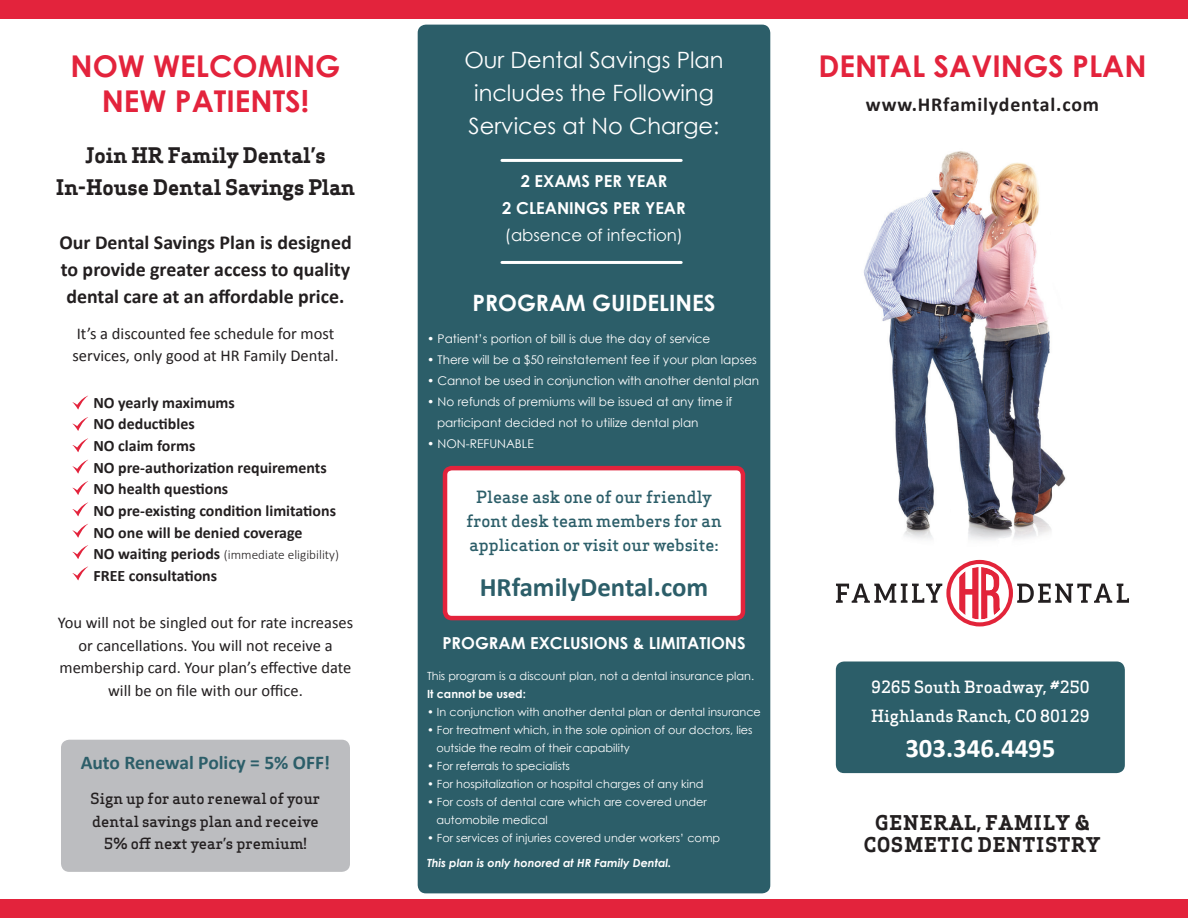
<style>
.page{position:relative;width:1188px;height:918px;background:#fff}
.page>*{position:absolute;margin:0;border:0;box-sizing:border-box;transform-origin:0 0}
.t1{font:700 30px "Century Gothic";color:#e3233c}
.t2{font:700 26.7px "Calibri";color:#2c5e69}
.t3{font:700 26.7px "Calibri";color:#fff}
.t4{font:22.5px/33px "Century Gothic";color:#fff;text-align:center}
.t5{font:700 22.5px "Century Gothic";color:#fff}
.t6{font:700 21px "Apex Serif";color:#231f20}
.t7{font:700 19.8px/27px "Calibri";color:#231f20;text-align:justify}
.t8{font:700 19.8px "Apex Serif";letter-spacing:.05em;color:#231f20}
.t9{font:700 19.8px "Calibri";letter-spacing:.04em;color:#231f20}
.t10{font:700 19.5px "Calibri";color:#2c5e69}
.t11{font:16.5px/22.5px "Calibri";color:#231f20;text-align:center}
.t12{font:500 16.5px "Apex Serif";color:#2c5e69}
.t13{font:700 16.5px "Century Gothic";color:#fff}
.t14{font:500 16.5px "Apex Serif";color:#fff}
.t15{font:16.5px "Century Gothic";color:#fff}
.t16{font:700 15.9px "Calibri";color:#231f20}
.t17{font:500 15px "Apex Serif";color:#231f20}
.t18{font:300 13.2px "Calibri";color:#231f20}
.t19{font:12px "Century Gothic";color:#fff}
.t20{font:11.25px/18px "Century Gothic";color:#fff}
.t21{font:italic 700 11.25px "Century Gothic";color:#fff}
.s1{font-weight:700;font-size:15.9px}
.s2{font-weight:700}
</style>
<div class="page">
<img style="left:864px;top:151px;width:202px;height:389px">
<div style="left:0;top:0;width:1188px;height:19px;background:#e3233c"></div>
<div style="left:0;top:899px;width:1188px;height:19px;background:#e3233c"></div>
<div style="left:836px;top:662px;width:289px;height:111px;background:#2c5e69;border-radius:8px"></div>
<div style="left:61px;top:740px;width:289px;height:132px;background:#bcbdc0;border-radius:8px"></div>
<svg style="left:836px;top:560px;width:293px;height:66px"></svg>
<div style="left:418px;top:25px;width:352px;height:868px;background:#2c5e69;border-radius:8px"></div>
<div style="left:445px;top:468px;width:298px;height:150px;background:#fff;border-radius:7px"></div>
<div style="left:443px;top:466px;width:302px;height:154px;border:4px solid #e3233c;border-radius:7px"></div>
<hr style="left:502px;top:159px;width:179px;height:3px;background:#fff">
<hr style="left:502px;top:261px;width:179px;height:3px;background:#fff">
<svg style="left:72px;top:395px;width:16px;height:15px"></svg>
<svg style="left:72px;top:481px;width:16px;height:14px"></svg>
<svg style="left:72px;top:417px;width:16px;height:14px"></svg>
<svg style="left:72px;top:502px;width:16px;height:15px"></svg>
<svg style="left:72px;top:438px;width:16px;height:15px"></svg>
<svg style="left:72px;top:523px;width:16px;height:15px"></svg>
<svg style="left:72px;top:459px;width:16px;height:15px"></svg>
<svg style="left:72px;top:545px;width:16px;height:14px"></svg>
<svg style="left:72px;top:566px;width:16px;height:15px"></svg>
<p class="t4" style="left:464px;top:44px;width:261px">Our Dental Savings Plan includes the Following</p>
<p class="t4" style="left:469px;top:110px;width:252px">Services at No Charge:</p>
<p class="t1" style="left:71px;top:47px;width:271px">NOW WELCOMING</p>
<p class="t1" style="left:818px;top:47px;width:330px">DENTAL SAVINGS PLAN</p>
<p class="t1" style="left:102px;top:82px;width:209px">NEW PATIENTS!</p>
<p class="t9" style="left:866px;top:92px;width:235px">www.HRfamilydental.com</p>
<p class="t6" style="left:85px;top:142px;width:242px">Join HR Family Dental’s</p>
<p class="t6" style="left:56px;top:174px;width:301px">In-House Dental Savings Plan</p>
<p class="t7" style="left:59px;top:229px;width:294px">Our Dental Savings Plan is designed to provide greater access to quality dental care at an affordable price.</p>
<p class="t11" style="left:77px;top:322px;width:259px">It’s a discounted fee schedule for most</p>
<p class="t11" style="left:72px;top:345px;width:268px">services, only good at HR Family Dental.</p>
<p class="t16" style="left:93px;top:392px;width:143px">NO yearly maximums</p>
<p class="t16" style="left:93px;top:414px;width:103px">NO deductibles</p>
<p class="t16" style="left:93px;top:436px;width:104px">NO claim forms</p>
<p class="t16" style="left:93px;top:457px;width:235px">NO pre-authorization requirements</p>
<p class="t16" style="left:93px;top:479px;width:136px">NO health questions</p>
<p class="t16" style="left:93px;top:500px;width:244px">NO pre-existing condition limitations</p>
<p class="t16" style="left:93px;top:522px;width:211px">NO one will be denied coverage</p>
<p class="t18" style="left:93px;top:547px;width:247px"><span class="s1">NO waiting periods</span> (immediate eligibility)</p>
<p class="t16" style="left:93px;top:565px;width:125px">FREE consultations</p>
<p class="t11" style="left:58px;top:612px;width:297px">You will not be singled out for rate increases or cancellations. You will not receive a membership card. Your plan’s effective date</p>
<p class="t11" style="left:108px;top:679px;width:196px">will be on file with our office.</p>
<p class="t10" style="left:81px;top:750px;width:251px">Auto Renewal Policy = 5% OFF!</p>
<p class="t17" style="left:91px;top:789px;width:231px">Sign up for auto renewal of your</p>
<p class="t17" style="left:92px;top:812px;width:228px">dental savings plan and receive</p>
<p class="t17" style="left:104px;top:834px;width:204px">5% off next year’s premium!</p>
<p class="t13" style="left:521px;top:171px;width:148px">2 EXAMS PER YEAR</p>
<p class="t13" style="left:502px;top:198px;width:185px">2 CLEANINGS PER YEAR</p>
<p class="t15" style="left:505px;top:225px;width:180px">(absence of infection)</p>
<p class="t5" style="left:473px;top:288px;width:244px">PROGRAM GUIDELINES</p>
<p class="t19" style="left:427px;top:331px;width:285px">• Patient’s portion of bill is due the day of service</p>
<p class="t19" style="left:427px;top:352px;width:331px">• There will be a $50 reinstatement fee if your plan lapses</p>
<p class="t19" style="left:427px;top:373px;width:334px">• Cannot be used in conjunction with another dental plan</p>
<p class="t19" style="left:427px;top:394px;width:307px">• No refunds of premiums will be issued at any time if</p>
<p class="t19" style="left:437px;top:415px;width:263px">participant decided not to utilize dental plan</p>
<p class="t19" style="left:427px;top:436px;width:108px">• NON-REFUNABLE</p>
<p class="t12" style="left:476px;top:486px;width:237px">Please ask one of our friendly</p>
<p class="t12" style="left:466px;top:510px;width:257px">front desk team members for an</p>
<p class="t12" style="left:470px;top:534px;width:250px">application or visit our website:</p>
<p class="t2" style="left:480px;top:570px;width:230px">HRfamilyDental.com</p>
<p class="t13" style="left:442px;top:633px;width:305px">PROGRAM EXCLUSIONS &amp; LIMITATIONS</p>
<p class="t20" style="left:427px;top:667px;width:329px">This program is a discount plan, not a dental insurance plan.<br><span class="s2">It cannot be used:</span></p>
<p class="t20" style="left:427px;top:703px;width:335px">• In conjunction with another dental plan or dental insurance</p>
<p class="t20" style="left:427px;top:721px;width:327px">• For treatment which, in the sole opinion of our doctors, lies</p>
<p class="t20" style="left:436px;top:739px;width:195px">outside the realm of their capability</p>
<p class="t20" style="left:427px;top:757px;width:144px">• For referrals to specialists</p>
<p class="t20" style="left:427px;top:775px;width:278px">• For hospitalization or hospital charges of any kind</p>
<p class="t20" style="left:427px;top:793px;width:281px">• For costs of dental care which are covered under</p>
<p class="t20" style="left:436px;top:811px;width:113px">automobile medical</p>
<p class="t20" style="left:427px;top:829px;width:295px">• For services of injuries covered under workers’ comp</p>
<p class="t21" style="left:427px;top:855px;width:246px">This plan is only honored at HR Family Dental.</p>
<p class="t14" style="left:871px;top:677px;width:220px">9265 South Broadway, #250</p>
<p class="t14" style="left:871px;top:706px;width:220px">Highlands Ranch, CO 80129</p>
<p class="t3" style="left:905px;top:731px;width:152px">303.346.4495</p>
<p class="t8" style="left:875px;top:810px;width:216px">GENERAL, FAMILY &amp;</p>
<p class="t8" style="left:864px;top:833px;width:238px">COSMETIC DENTISTRY</p>
</div>
